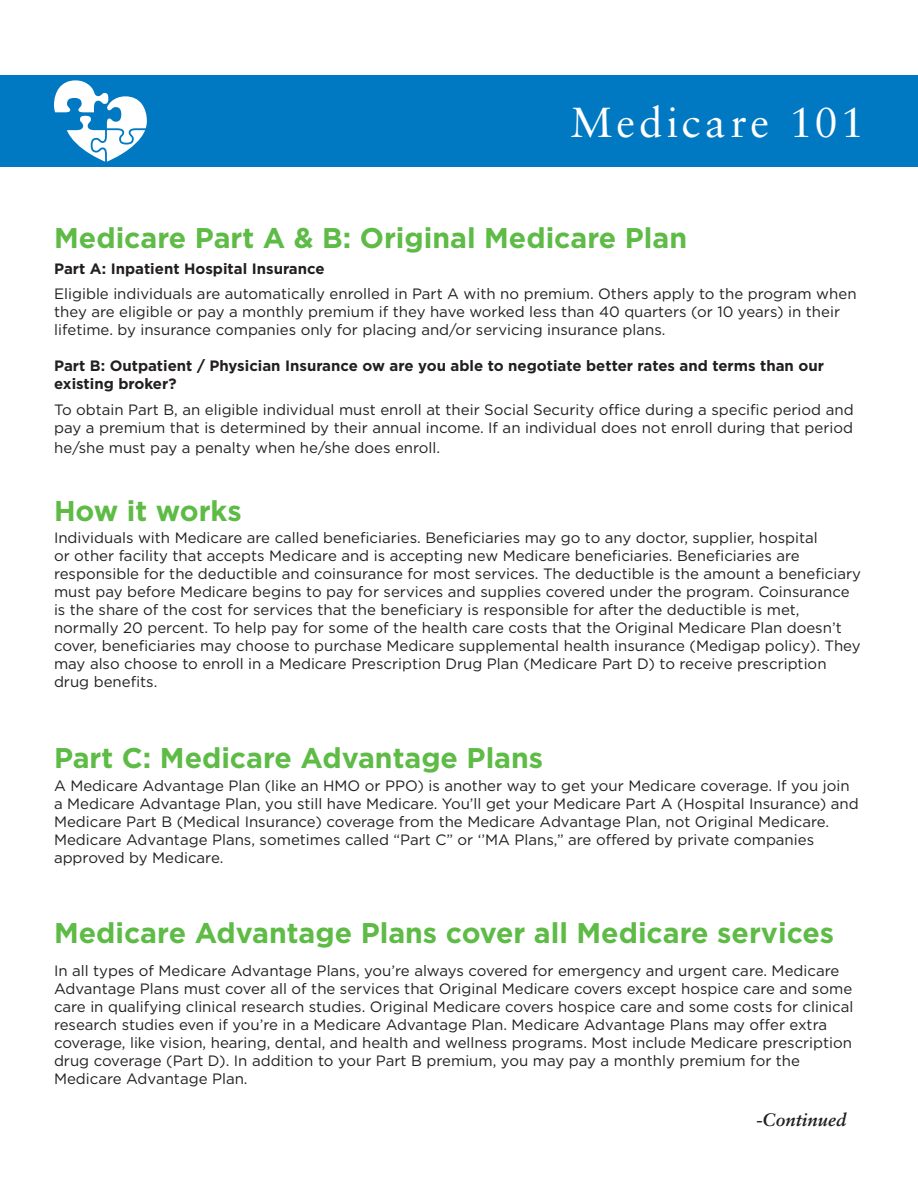
<style>
.page{position:relative;width:918px;height:1188px;background:#fff}
.page>*{position:absolute;margin:0;border:0;box-sizing:border-box;transform-origin:0 0}
.t1{font:42px "Sabon LT Std";letter-spacing:.09em;color:#fff}
.t2{font:700 28.5px "Gotham";color:#5dbb46}
.t3{font:italic 700 18px "Sabon LT Std";color:#231f20}
.t4{font:15px/18px "Gotham";color:#231f20}
.t5{font:700 15px/18px "Gotham";color:#231f20}
</style>
<div class="page">
<div style="left:0;top:75px;width:918px;height:92px;background:#0079c2"></div>
<svg style="left:54px;top:80px;width:93px;height:82px"></svg>
<p class="t1" style="left:571px;top:97px;width:295px">Medicare 101</p>
<p class="t2" style="left:54px;top:219px;width:634px">Medicare Part A &amp; B: Original Medicare Plan</p>
<p class="t5" style="left:54px;top:259px;width:272px">Part A: Inpatient Hospital Insurance</p>
<p class="t4" style="left:54px;top:285px;width:804px">Eligible individuals are automatically enrolled in Part A with no premium. Others apply to the program when they are eligible or pay a monthly premium if they have worked less than 40 quarters (or 10 years) in their lifetime. by insurance companies only for placing and/or servicing insurance plans.</p>
<p class="t5" style="left:54px;top:357px;width:771px">Part B: Outpatient / Physician Insurance ow are you able to negotiate better rates and terms than our existing broker?</p>
<p class="t4" style="left:54px;top:400px;width:801px">To obtain Part B, an eligible individual must enroll at their Social Security office during a specific period and pay a premium that is determined by their annual income. If an individual does not enroll during that period</p>
<p class="t4" style="left:54px;top:438px;width:387px">he/she must pay a penalty when he/she does enroll.</p>
<p class="t2" style="left:54px;top:492px;width:189px">How it works</p>
<p class="t4" style="left:54px;top:529px;width:809px">Individuals with Medicare are called beneficiaries. Beneficiaries may go to any doctor, supplier, hospital<br>or other facility that accepts Medicare and is accepting new Medicare beneficiaries. Beneficiaries are responsible for the deductible and coinsurance for most services. The deductible is the amount a beneficiary must pay before Medicare begins to pay for services and supplies covered under the program. Coinsurance is the share of the cost for services that the beneficiary is responsible for after the deductible is met, normally 20 percent. To help pay for some of the health care costs that the Original Medicare Plan doesn’t cover, beneficiaries may choose to purchase Medicare supplemental health insurance (Medigap policy). They may also choose to enroll in a Medicare Prescription Drug Plan (Medicare Part D) to receive prescription drug benefits.</p>
<p class="t2" style="left:54px;top:739px;width:491px">Part C: Medicare Advantage Plans</p>
<p class="t4" style="left:54px;top:776px;width:806px">A Medicare Advantage Plan (like an HMO or PPO) is another way to get your Medicare coverage. If you join a Medicare Advantage Plan, you still have Medicare. You’ll get your Medicare Part A (Hospital Insurance) and Medicare Part B (Medical Insurance) coverage from the Medicare Advantage Plan, not Original Medicare.<br>Medicare Advantage Plans, sometimes called “Part C” or ‘’MA Plans,” are offered by private companies approved by Medicare.</p>
<p class="t2" style="left:54px;top:914px;width:782px">Medicare Advantage Plans cover all Medicare services</p>
<p class="t4" style="left:54px;top:961px;width:801px">In all types of Medicare Advantage Plans, you’re always covered for emergency and urgent care. Medicare Advantage Plans must cover all of the services that Original Medicare covers except hospice care and some care in qualifying clinical research studies. Original Medicare covers hospice care and some costs for clinical research studies even if you’re in a Medicare Advantage Plan. Medicare Advantage Plans may offer extra coverage, like vision, hearing, dental, and health and wellness programs. Most include Medicare prescription drug coverage (Part D). In addition to your Part B premium, you may pay a monthly premium for the Medicare Advantage Plan.</p>
<p class="t3" style="left:756px;top:1109px;width:92px">-Continued</p>
</div>
